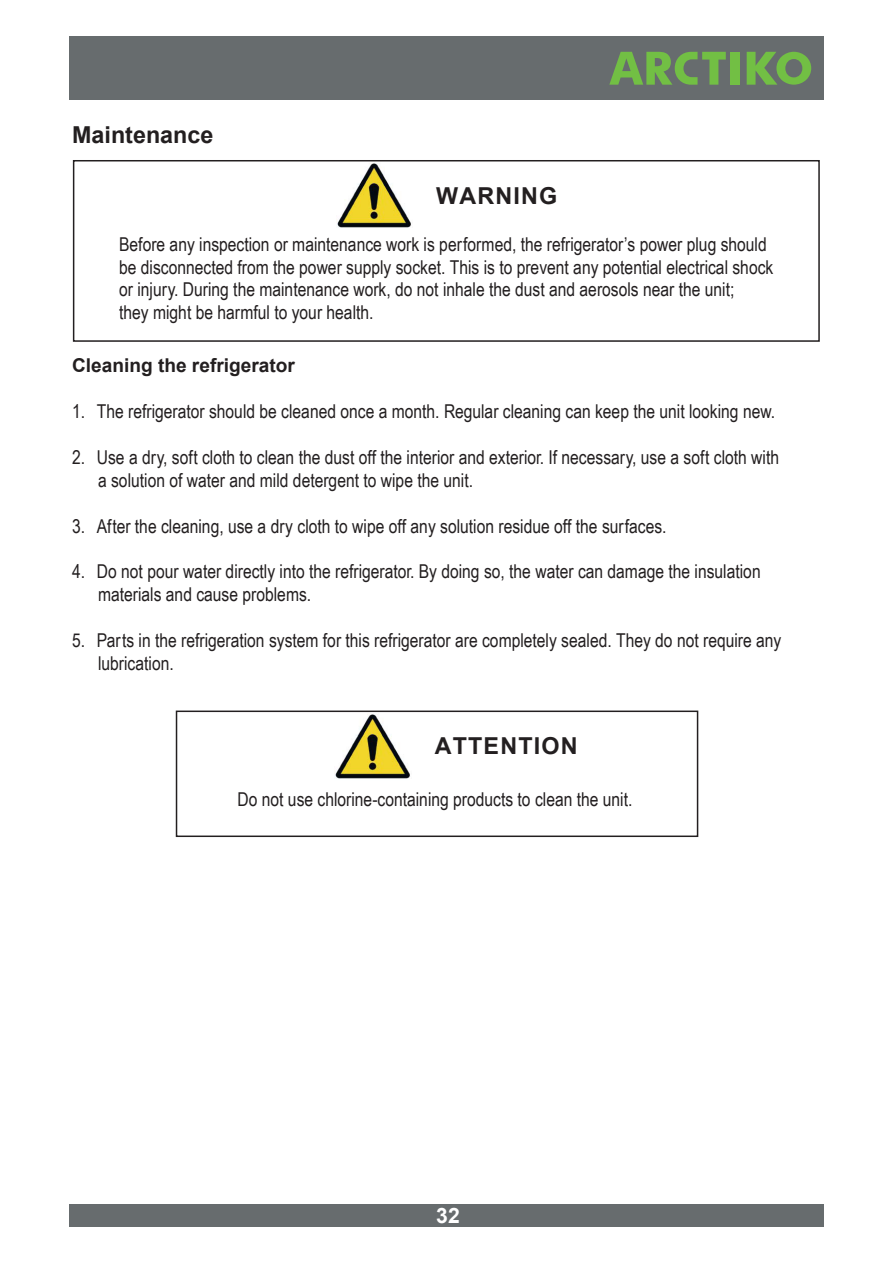
<style>
.page{position:relative;width:893px;height:1263px;background:#fff}
.page>*{position:absolute;margin:0;border:0;box-sizing:border-box;transform-origin:0 0}
.t1{font:700 23.25px "Arial";letter-spacing:.05em;color:#231f20}
.t2{font:700 23.25px "Arial";color:#231f20}
.t3{font:700 21.15px "Arial";color:#fff}
.t4{font:19.05px/23px "Arial Narrow";color:#231f20}
.t5{font:700 19.05px "Arial";color:#231f20}
</style>
<div class="page">
<div style="left:69px;top:36px;width:754px;height:64px;background:#676c6e"></div>
<div style="left:69px;top:1204px;width:754px;height:22px;background:#676c6e"></div>
<svg style="left:609px;top:52px;width:117px;height:33px"></svg>
<div style="left:730px;top:52px;width:9px;height:33px;background:#72bf44"></div>
<svg style="left:747px;top:52px;width:64px;height:33px"></svg>
<div style="left:73px;top:160px;width:747px;height:182px;border:2px solid #231f20"></div>
<img style="left:336px;top:163px;width:75px;height:65px">
<div style="left:176px;top:711px;width:522px;height:126px;border:2px solid #231f20"></div>
<img style="left:335px;top:713px;width:76px;height:66px">
<p class="t2" style="left:72px;top:118px;width:143px">Maintenance</p>
<p class="t1" style="left:436px;top:179px;width:122px">WARNING</p>
<p class="t4" style="left:119px;top:232px;width:656px">Before any inspection or maintenance work is performed, the refrigerator’s power plug should be disconnected from the power supply socket. This is to prevent any potential electrical shock or injury. During the maintenance work, do not inhale the dust and aerosols near the unit;<br>they might be harmful to your health.</p>
<p class="t5" style="left:72px;top:352px;width:224px">Cleaning the refrigerator</p>
<p class="t4" style="left:72px;top:399px;width:704px">1. The refrigerator should be cleaned once a month. Regular cleaning can keep the unit looking new.</p>
<p class="t4" style="left:98px;top:445px;width:682px;text-indent:-26px">2. Use a dry, soft cloth to clean the dust off the interior and exterior. If necessary, use a soft cloth with a solution of water and mild detergent to wipe the unit.</p>
<p class="t4" style="left:72px;top:514px;width:596px">3. After the cleaning, use a dry cloth to wipe off any solution residue off the surfaces.</p>
<p class="t4" style="left:98px;top:559px;width:664px;text-indent:-26px">4. Do not pour water directly into the refrigerator. By doing so, the water can damage the insulation materials and cause problems.</p>
<p class="t4" style="left:98px;top:628px;width:685px;text-indent:-26px">5. Parts in the refrigeration system for this refrigerator are completely sealed. They do not require any lubrication.</p>
<p class="t1" style="left:435px;top:730px;width:144px">ATTENTION</p>
<p class="t4" style="left:237px;top:787px;width:396px">Do not use chlorine-containing products to clean the unit.</p>
<p class="t3" style="left:436px;top:1201px;width:25px">32</p>
</div>
